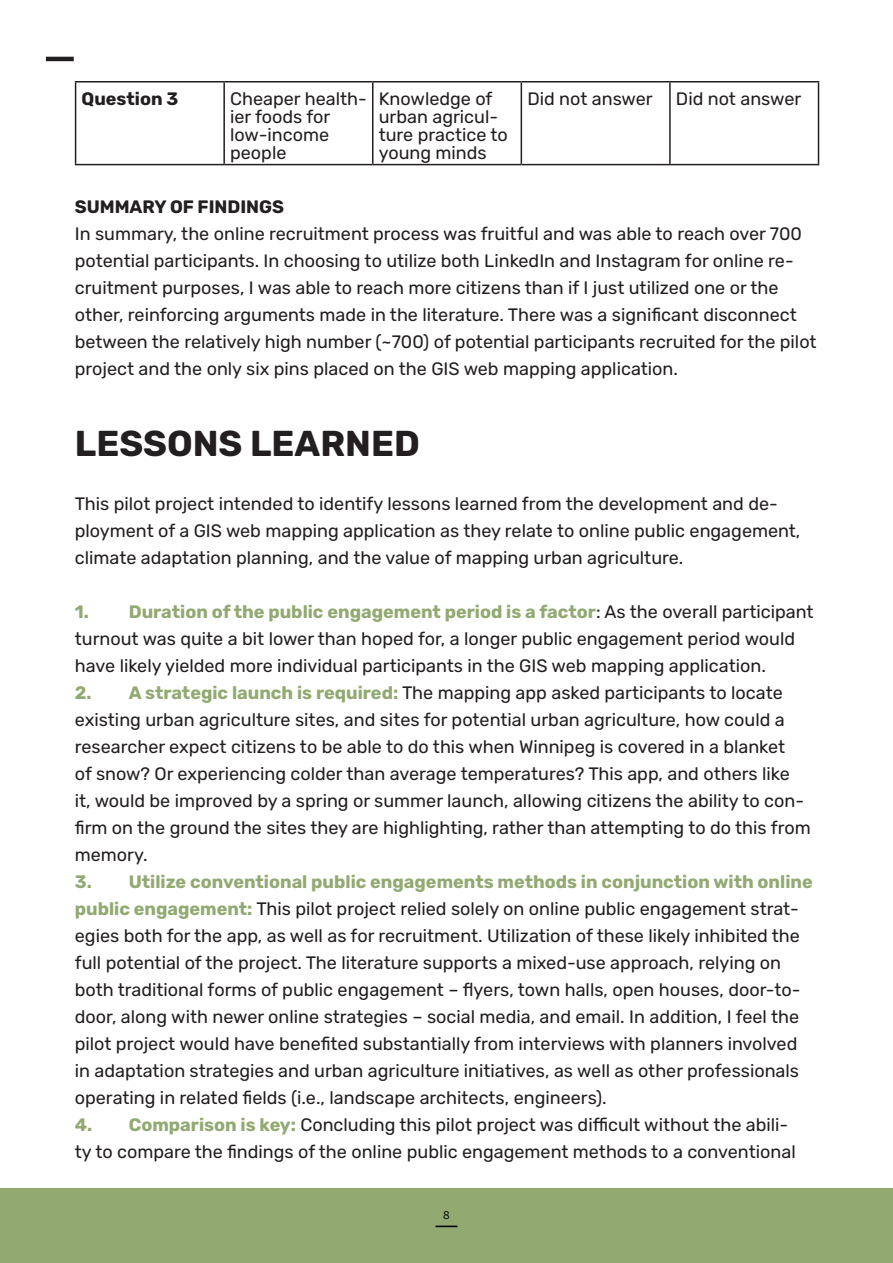
<style>
.page{position:relative;width:893px;height:1263px;background:#fff}
.page>*{position:absolute;margin:0;border:0;box-sizing:border-box;transform-origin:0 0}
.Body_text{font:700 36px "Rubik";color:#231f20}
.Body_text-2{font:18px/27px "Rubik";color:#231f20}
.t1{font:700 18px "Rubik";color:#231f20}
.t2{font:12px "Source Code Pro";color:#040503}
.s1{font-weight:700;color:#92a972}
</style>
<div class="page">
<div style="left:0;top:1189px;width:893px;height:74px;background:#92a972"></div>
<hr style="left:46px;top:57px;width:28px;height:4px;background:#231f20">
<hr style="left:435px;top:1225px;width:22px;height:2px;background:#040503">
<hr style="left:75px;top:81px;width:149px;height:2px;background:#231f20">
<hr style="left:75px;top:83px;width:1px;height:81px;background:#231f20">
<hr style="left:224px;top:81px;width:149px;height:2px;background:#231f20">
<hr style="left:223px;top:83px;width:2px;height:81px;background:#231f20">
<hr style="left:373px;top:81px;width:148px;height:2px;background:#231f20">
<hr style="left:372px;top:83px;width:1px;height:81px;background:#231f20">
<hr style="left:521px;top:81px;width:149px;height:2px;background:#231f20">
<hr style="left:521px;top:83px;width:1px;height:81px;background:#231f20">
<hr style="left:670px;top:81px;width:149px;height:2px;background:#231f20">
<hr style="left:669px;top:83px;width:2px;height:81px;background:#231f20">
<hr style="left:818px;top:83px;width:1px;height:81px;background:#231f20">
<hr style="left:75px;top:164px;width:149px;height:1px;background:#231f20">
<hr style="left:224px;top:164px;width:149px;height:1px;background:#231f20">
<hr style="left:373px;top:164px;width:148px;height:1px;background:#231f20">
<hr style="left:521px;top:164px;width:149px;height:1px;background:#231f20">
<hr style="left:670px;top:164px;width:149px;height:1px;background:#231f20">
<p class="t1" style="left:82px;top:88px;width:98px">Question 3</p>
<p class="Body_text-2" style="left:230px;top:90px;width:138px;line-height:18px">Cheaper health&shy;ier foods for low-income people</p>
<p class="Body_text-2" style="left:379px;top:90px;width:131px;line-height:18px">Knowledge of urban agricul&shy;ture practice to young minds</p>
<p class="Body_text-2" style="left:527px;top:85px;width:127px">Did not answer</p>
<p class="Body_text-2" style="left:676px;top:85px;width:127px">Did not answer</p>
<p class="t1" style="left:75px;top:197px;width:211px">SUMMARY OF FINDINGS</p>
<p class="Body_text-2" style="left:75px;top:221px;width:743px">In summary, the online recruitment process was fruitful and was able to reach over 700 potential participants. In choosing to utilize both LinkedIn and Instagram for online re&shy;cruitment purposes, I was able to reach more citizens than if I just utilized one or the other, reinforcing arguments made in the literature. There was a significant disconnect between the relatively high number (~700) of potential participants recruited for the pilot project and the only six pins placed on the GIS web mapping application.</p>
<p class="Body_text" style="left:75px;top:423px;width:347px">LESSONS LEARNED</p>
<p class="Body_text-2" style="left:75px;top:491px;width:727px">This pilot project intended to identify lessons learned from the development and de&shy;ployment of a GIS web mapping application as they relate to online public engagement, climate adaptation planning, and the value of mapping urban agriculture.</p>
<p class="Body_text-2" style="left:75px;top:599px;width:740px"><span class="s1">1. Duration of the public engagement period is a factor</span>: As the overall participant turnout was quite a bit lower than hoped for, a longer public engagement period would have likely yielded more individual participants in the GIS web mapping application.</p>
<p class="Body_text-2" style="left:75px;top:680px;width:737px"><span class="s1">2. A strategic launch is required:</span> The mapping app asked participants to locate existing urban agriculture sites, and sites for potential urban agriculture, how could a researcher expect citizens to be able to do this when Winnipeg is covered in a blanket<br>of snow? Or experiencing colder than average temperatures? This app, and others like<br>it, would be improved by a spring or summer launch, allowing citizens the ability to con&shy;firm on the ground the sites they are highlighting, rather than attempting to do this from memory.</p>
<p class="Body_text-2" style="left:75px;top:869px;width:739px"><span class="s1">3. Utilize conventional public engagements methods in conjunction with online public engagement:</span> This pilot project relied solely on online public engagement strat&shy;egies both for the app, as well as for recruitment. Utilization of these likely inhibited the full potential of the project. The literature supports a mixed-use approach, relying on both traditional forms of public engagement – flyers, town halls, open houses, door-to&shy;door, along with newer online strategies – social media, and email. In addition, I feel the pilot project would have benefited substantially from interviews with planners involved in adaptation strategies and urban agriculture initiatives, as well as other professionals operating in related fields (i.e., landscape architects, engineers).</p>
<p class="Body_text-2" style="left:75px;top:1112px;width:722px"><span class="s1">4. Comparison is key:</span> Concluding this pilot project was difficult without the abili&shy;ty to compare the findings of the online public engagement methods to a conventional</p>
<p class="t2" style="left:443px;top:1206px;width:9px">8</p>
</div>
